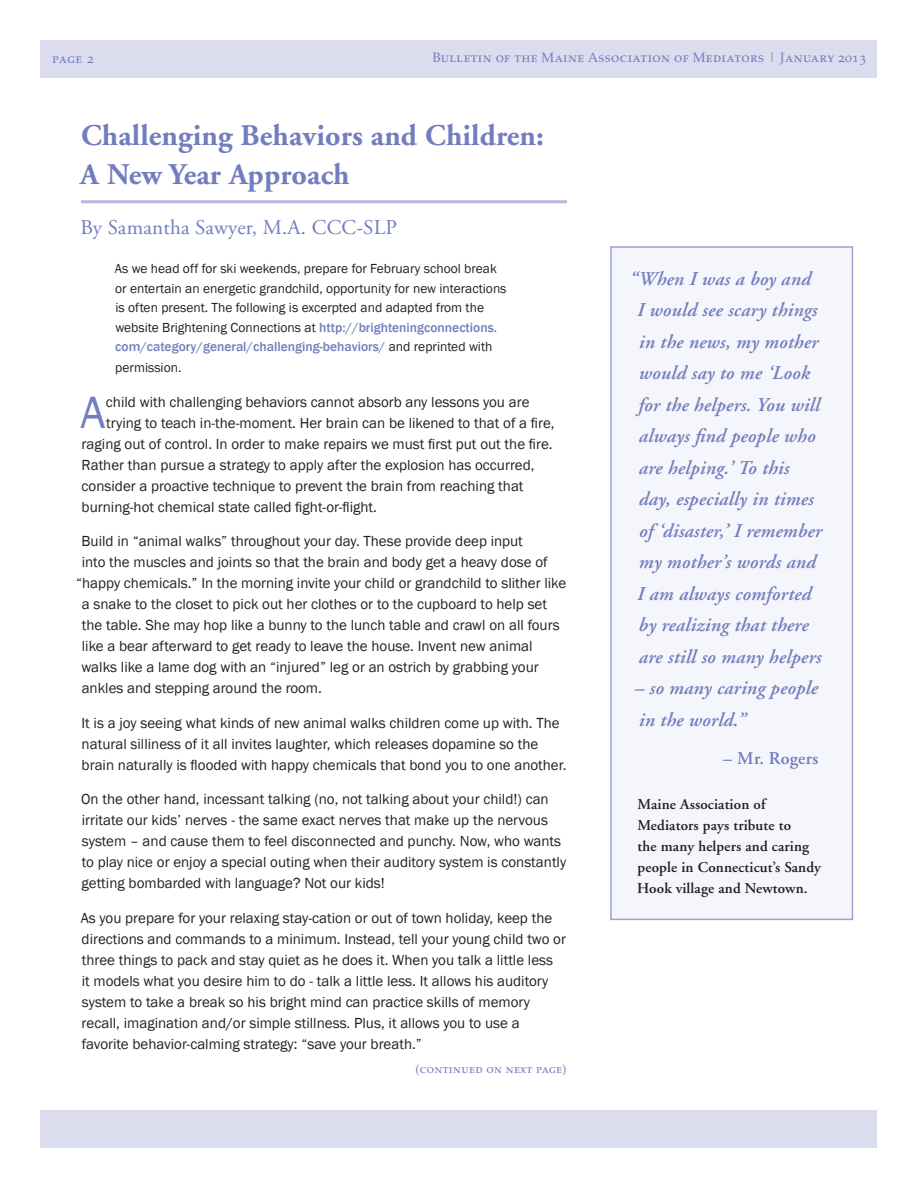
<style>
.page{position:relative;width:918px;height:1188px;background:#fff}
.page>*{position:absolute;margin:0;border:0;box-sizing:border-box;transform-origin:0 0}
.t1{font:46.5px "Franklin Gothic";color:#717dbd}
.t2{font:700 30px/39px "Adobe Garamond";letter-spacing:.005em;color:#717dbd}
.t3{font:21px "Adobe Garamond";letter-spacing:.01em;color:#717dbd}
.t4{font:italic 600 19.5px/31.5px "Adobe Garamond";letter-spacing:.01em;color:#717dbd}
.t5{font:600 18px "Adobe Garamond";letter-spacing:.01em;color:#717dbd}
.t6{font:15px/21px "Franklin Gothic";color:#231f20}
.t7{font:600 15px/21px "Adobe Garamond";letter-spacing:.01em;color:#231f20}
.t8{font:13.5px/19.5px "Franklin Gothic";color:#231f20}
.t9{font:13.5px "Palatino SC";letter-spacing:.025em;color:#717dbd}
.t10{font:12px "Palatino SC";letter-spacing:.025em;color:#717dbd}
.s1{font-weight:500;color:#717dbd}
</style>
<div class="page">
<div style="left:40px;top:40px;width:838px;height:38px;background:#dbddef"></div>
<div style="left:40px;top:1110px;width:838px;height:38px;background:#dbddef"></div>
<hr style="left:81px;top:200px;width:486px;height:3px;background:#b6badd">
<div style="left:610px;top:246px;width:243px;height:674px;background:#f5f6fb;border:2px solid #9ca1d0"></div>
<p class="t9" style="left:52px;top:50px;width:43px">page 2</p>
<p class="t9" style="left:432px;top:49px;width:435px">Bulletin of the Maine Association of Mediators | January 2013</p>
<h2 class="t2" style="left:80px;top:117px;width:465px">Challenging Behaviors and Children:<br>A New Year Approach</h2>
<h3 class="t3" style="left:80px;top:216px;width:318px">By Samantha Sawyer, M.A. CCC-SLP</h3>
<p class="t8" style="left:115px;top:259px;width:393px">As we head off for ski weekends, prepare for February school break or entertain an energetic grandchild, opportunity for new interactions is often present. The following is excerpted and adapted from the website Brightening Connections at <span class="s1">http://brighteningconnections. com/category/general/challenging-behaviors/</span> and reprinted with</p>
<p class="t8" style="left:115px;top:358px;width:68px">permission.</p>
<h1 class="t1" style="left:80px;top:383px;width:26px">A</h1>
<p class="t6" style="left:106px;top:392px;width:425px">child with challenging behaviors cannot absorb any lessons you are</p>
<p class="t6" style="left:106px;top:413px;width:450px">trying to teach in-the-moment. Her brain can be likened to that of a fire,</p>
<p class="t6" style="left:82px;top:434px;width:473px">raging out of control. In order to make repairs we must first put out the fire.</p>
<p class="t6" style="left:82px;top:455px;width:455px">Rather than pursue a strategy to apply after the explosion has occurred,</p>
<p class="t6" style="left:82px;top:476px;width:443px">consider a proactive technique to prevent the brain from reaching that</p>
<p class="t6" style="left:82px;top:497px;width:297px">burning-hot chemical state called fight-or-flight.</p>
<p class="t6" style="left:82px;top:531px;width:443px">Build in “animal walks” throughout your day. These provide deep input</p>
<p class="t6" style="left:82px;top:552px;width:467px">into the muscles and joints so that the brain and body get a heavy dose of</p>
<p class="t6" style="left:76px;top:573px;width:492px">“happy chemicals.” In the morning invite your child or grandchild to slither like</p>
<p class="t6" style="left:82px;top:594px;width:467px">a snake to the closet to pick out her clothes or to the cupboard to help set</p>
<p class="t6" style="left:82px;top:615px;width:479px">the table. She may hop like a bunny to the lunch table and crawl on all fours</p>
<p class="t6" style="left:82px;top:636px;width:452px">like a bear afterward to get ready to leave the house. Invent new animal</p>
<p class="t6" style="left:82px;top:657px;width:459px">walks like a lame dog with an “injured” leg or an ostrich by grabbing your</p>
<p class="t6" style="left:82px;top:678px;width:242px">ankles and stepping around the room.</p>
<p class="t6" style="left:82px;top:713px;width:486px">It is a joy seeing what kinds of new animal walks children come up with. The natural silliness of it all invites laughter, which releases dopamine so the brain naturally is flooded with happy chemicals that bond you to one another.</p>
<p class="t6" style="left:81px;top:789px;width:487px">On the other hand, incessant talking (no, not talking about your child!) can irritate our kids’ nerves - the same exact nerves that make up the nervous system – and cause them to feel disconnected and punchy. Now, who wants to play nice or enjoy a special outing when their auditory system is constantly getting bombarded with language? Not our kids!</p>
<p class="t6" style="left:81px;top:908px;width:487px">As you prepare for your relaxing stay-cation or out of town holiday, keep the directions and commands to a minimum. Instead, tell your young child two or three things to pack and stay quiet as he does it. When you talk a little less<br>it models what you desire him to do - talk a little less. It allows his auditory system to take a break so his bright mind can practice skills of memory recall, imagination and/or simple stillness. Plus, it allows you to use a favorite behavior-calming strategy: “save your breath.”</p>
<p class="t10" style="left:415px;top:1062px;width:153px">(continued on next page)</p>
<p class="t4" style="left:637px;top:264px;width:186px;text-indent:-8px">“When I was a boy and<br>I would see scary things in the news, my mother would say to me ‘Look for the helpers. You will always find people who are helping.’ To this day, especially in times of ‘disaster,’ I remember my mother’s words and<br>I am always comforted by realizing that there are still so many helpers</p>
<h3 class="t4" style="left:634px;top:673px;width:185px">– so many caring people in the world.”</h3>
<p class="t5" style="left:723px;top:749px;width:97px">– Mr. Rogers</p>
<p class="t7" style="left:637px;top:794px;width:185px">Maine Association of<br>Mediators pays tribute to<br>the many helpers and caring people in Connecticut’s Sandy<br>Hook village and Newtown.</p>
</div>
